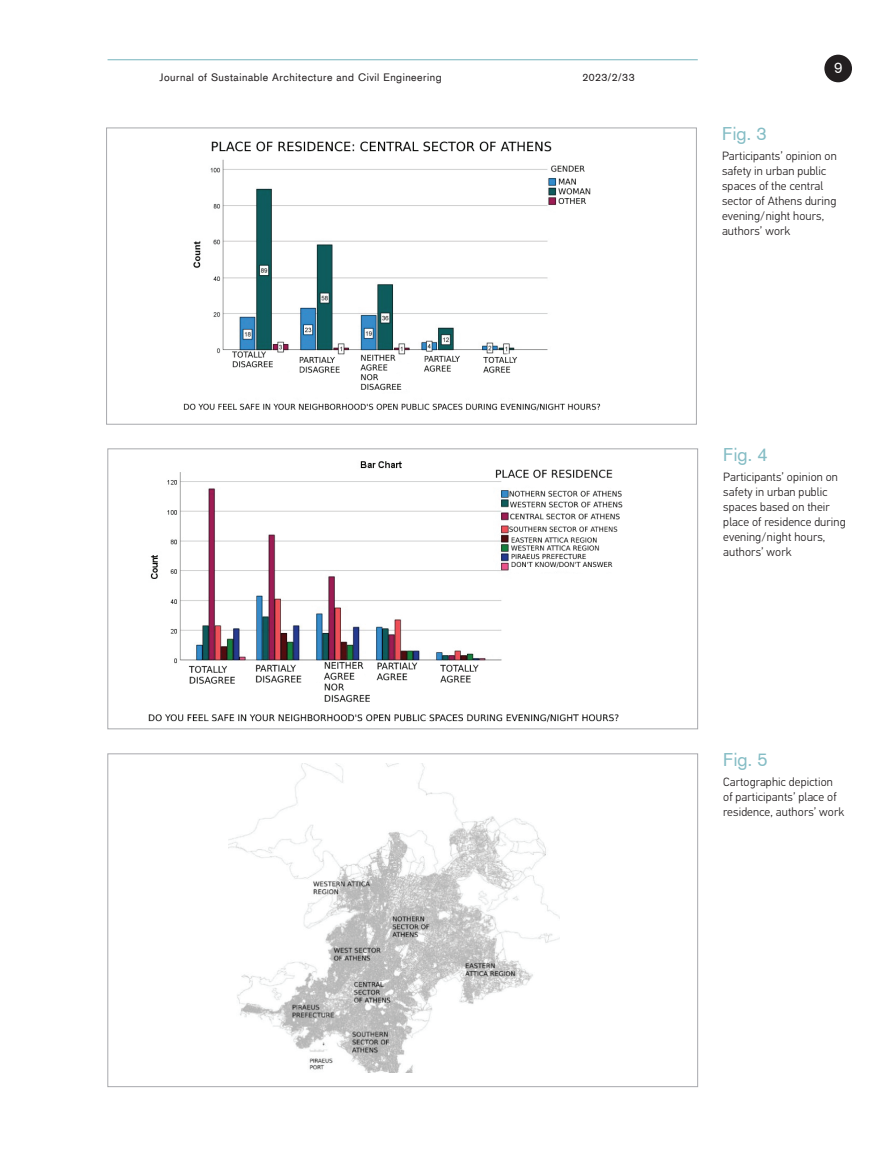
<style>
.page{position:relative;width:893px;height:1149px;background:#fff}
.page>*{position:absolute;margin:0;border:0;box-sizing:border-box;transform-origin:0 0}
.Fig_pav{font:18px "Akzidenz Grotesk";color:#85bdc5}
.t1{font:15px "Akzidenz Grotesk";color:#fff}
.Fig_pav-2{font:300 12px/15px "PF Din Text Pro";letter-spacing:.01em;color:#231f20}
.t2{font:10.5px "Akzidenz Grotesk";letter-spacing:.05em;color:#231f20}
</style>
<div class="page">
<hr style="left:108px;top:59px;width:590px;height:1px;background:#85bdc5">
<div style="left:824px;top:55px;width:28px;height:27px;background:#231f20;border-radius:50%"></div>
<img style="left:183px;top:141px;width:418px;height:270px">
<div style="left:106px;top:128px;width:591px;height:296px;border:1px solid #a8a9ad"></div>
<img style="left:148px;top:461px;width:474px;height:262px">
<div style="left:108px;top:448px;width:590px;height:281px;border:1px solid #a8a9ad"></div>
<img style="left:228px;top:763px;width:331px;height:309px">
<p class="t2" style="left:159px;top:70px;width:284px">Journal of Sustainable Architecture and Civil Engineering</p>
<p class="t2" style="left:582px;top:70px;width:54px">2023/2/33</p>
<p class="t1" style="left:834px;top:58px;width:10px">9</p>
<p class="Fig_pav" style="left:722px;top:122px;width:46px">Fig. 3</p>
<p class="Fig_pav-2" style="left:722px;top:148px;width:116px">Participants’ opinion on safety in urban public spaces of the central sector of Athens during evening/night hours, authors’ work</p>
<p class="Fig_pav" style="left:723px;top:443px;width:46px">Fig. 4</p>
<p class="Fig_pav-2" style="left:723px;top:469px;width:124px">Participants’ opinion on safety in urban public spaces based on their place of residence during evening/night hours, authors’ work</p>
<p class="Fig_pav" style="left:723px;top:748px;width:46px">Fig. 5</p>
<p class="Fig_pav-2" style="left:723px;top:774px;width:123px">Cartographic depiction of participants’ place of residence, authors’ work</p>
</div>
